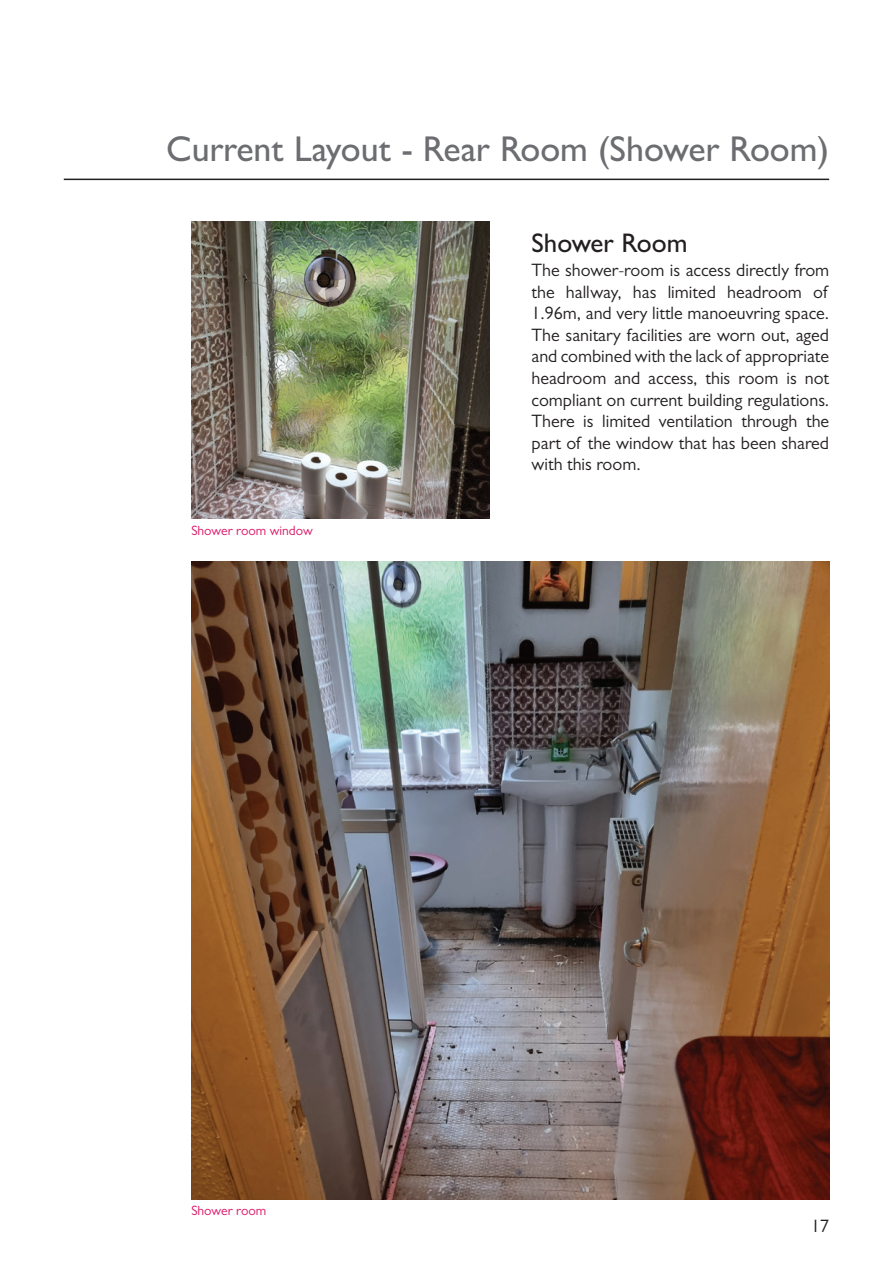
<style>
.page{position:relative;width:893px;height:1263px;background:#fff}
.page>*{position:absolute;margin:0;border:0;box-sizing:border-box;transform-origin:0 0}
.t1{font:500 36px "Gill Sans";color:#6c6d70}
.t2{font:500 27px "Gill Sans";color:#231f20}
.t3{font:18px/21.6px "Gill Sans";color:#231f20;text-align:justify}
.t4{font:18px "Gill Sans";color:#231f20}
.t5{font:13.5px "Gill Sans";color:#db1766}
</style>
<div class="page">
<hr style="left:64px;top:179px;width:765px;height:1px;background:#231f20">
<img style="left:191px;top:561px;width:638px;height:638px">
<img style="left:191px;top:221px;width:298px;height:298px">
<h1 class="t1" style="left:166px;top:127px;width:664px">Current Layout - Rear Room (Shower Room)</h1>
<p class="t5" style="left:191px;top:522px;width:123px">Shower room window</p>
<h2 class="t2" style="left:531px;top:226px;width:157px">Shower Room</h2>
<p class="t3" style="left:531px;top:259px;width:299px">The shower-room is access directly from the hallway, has limited headroom of 1.96m, and very little manoeuvring space.<br>The sanitary facilities are worn out, aged and combined with the lack of appropriate headroom and access, this room is not compliant on current building regulations.<br>There is limited ventilation through the part of the window that has been shared with this room.</p>
<p class="t5" style="left:191px;top:1203px;width:76px">Shower room</p>
<p class="t4" style="left:811px;top:1216px;width:19px">17</p>
</div>
